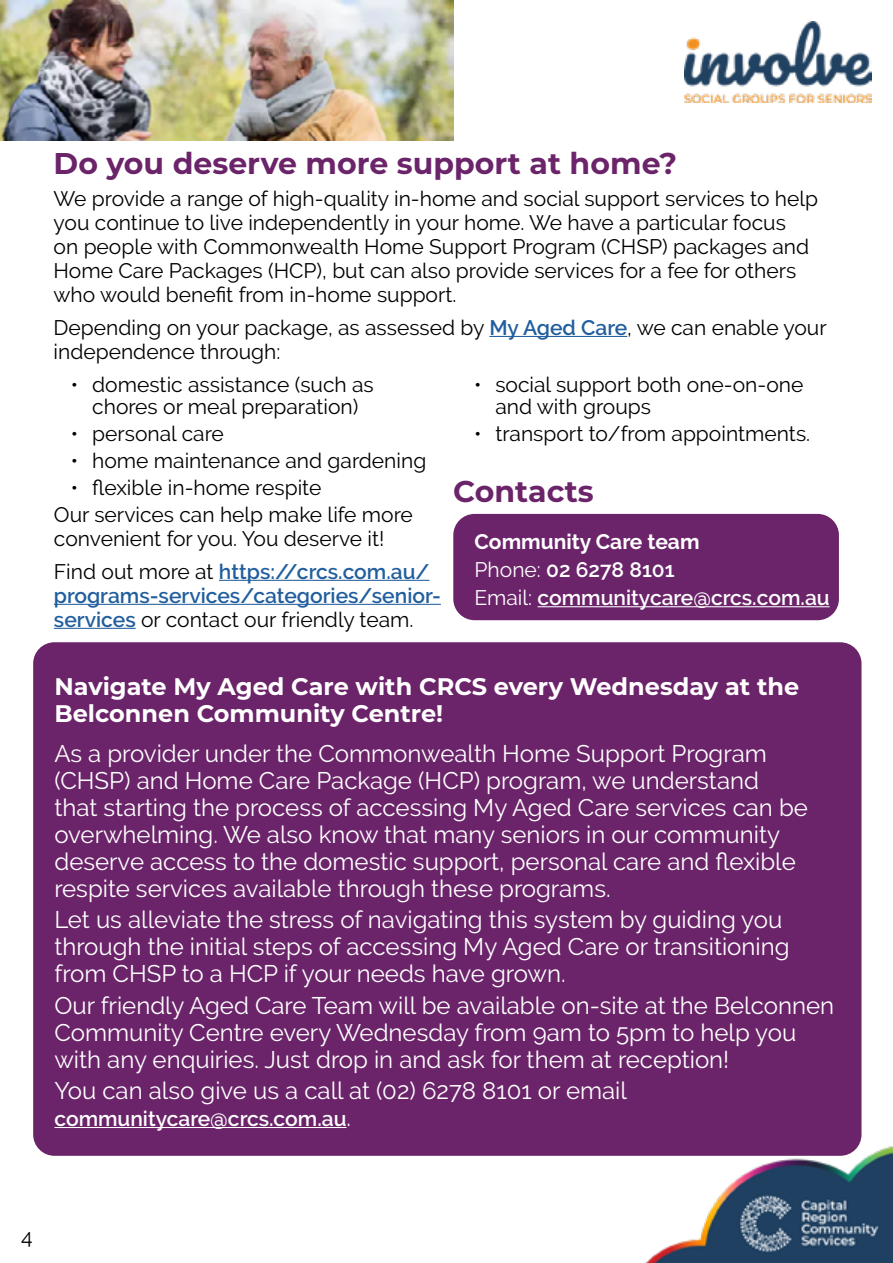
<style>
.page{position:relative;width:893px;height:1263px;background:#fff}
.page>*{position:absolute;margin:0;border:0;box-sizing:border-box;transform-origin:0 0}
.t1{font:700 30px "Montserrat";color:#6b246a}
.t2{font:24px/27px "Raleway";color:#fff}
.t3{font:700 24px/27px "Montserrat";color:#fff}
.t4{font:21px/24px "Raleway";color:#000}
.t5{font:600 21px/24px "Raleway";color:#215e9e}
.t6{font:600 21px/28.2px "Raleway";color:#fff}
.s1{font-weight:600;color:#215e9e}
.s2{font-weight:400;color:#000}
.s3{font-weight:700}
.s4{font-weight:400}
.s5{font-weight:400;font-size:24px}
</style>
<div class="page">
<img style="left:0;top:0;width:893px;height:1263px">
<img style="left:685px;top:21px;width:187px;height:81px">
<hr style="left:219px;top:580px;width:210px;height:1px;background:#215e9e">
<hr style="left:54px;top:604px;width:387px;height:1px;background:#215e9e">
<hr style="left:54px;top:628px;width:82px;height:1px;background:#215e9e">
<hr style="left:489px;top:336px;width:138px;height:1px;background:#215e9e">
<img style="left:0;top:1px;width:454px;height:139px">
<div style="left:453px;top:514px;width:386px;height:106px;background:#6b246a;border-radius:21px"></div>
<hr style="left:538px;top:606px;width:292px;height:1px;background:#fff">
<div style="left:33px;top:642px;width:828px;height:514px;background:#6b246a;border-radius:21px"></div>
<hr style="left:54px;top:1127px;width:292px;height:1px;background:#fff">
<p class="t1" style="left:54px;top:142px;width:625px">Do you deserve more support at home?</p>
<p class="t4" style="left:54px;top:187px;width:766px">We provide a range of high-quality in-home and social support services to help you continue to live independently in your home. We have a particular focus<br>on people with Commonwealth Home Support Program (CHSP) packages and Home Care Packages (HCP), but can also provide services for a fee for others who would benefit from in-home support.</p>
<p class="t4" style="left:54px;top:315px;width:775px">Depending on your package, as assessed by <span class="s1">My Aged Care</span>, we can enable your independence through:</p>
<p class="t4" style="left:71px;top:373px;width:304px;line-height:22.5px;text-align:center">• domestic assistance (such as chores or meal preparation)</p>
<p class="t4" style="left:71px;top:422px;width:154px">• personal care</p>
<p class="t4" style="left:71px;top:448px;width:357px">• home maintenance and gardening</p>
<p class="t4" style="left:71px;top:475px;width:252px">• flexible in-home respite</p>
<p class="t4" style="left:54px;top:503px;width:360px">Our services can help make life more convenient for you. You deserve it!</p>
<p class="t5" style="left:54px;top:559px;width:388px"><span class="s2">Find out more at</span> https://crcs.com.au/ programs-services/categories/senior&shy;services <span class="s2">or contact our friendly team.</span></p>
<p class="t4" style="left:495px;top:373px;width:310px;line-height:22.5px;text-indent:-21px">• social support both one-on-one and with groups</p>
<p class="t4" style="left:474px;top:422px;width:338px">• transport to/from appointments.</p>
<p class="t1" style="left:453px;top:470px;width:142px">Contacts</p>
<p class="t6" style="left:475px;top:527px;width:357px"><span class="s3">Community Care team<br></span><span class="s4">Phone:</span> 02 6278 8101<br><span class="s4">Email:</span> communitycare@crcs.com.au</p>
<p class="t3" style="left:54px;top:672px;width:746px">Navigate My Aged Care with CRCS every Wednesday at the<br>Belconnen Community Centre!</p>
<p class="t2" style="left:54px;top:740px;width:755px">As a provider under the Commonwealth Home Support Program (CHSP) and Home Care Package (HCP) program, we understand that starting the process of accessing My Aged Care services can be overwhelming. We also know that many seniors in our community deserve access to the domestic support, personal care and flexible respite services available through these programs.</p>
<p class="t2" style="left:54px;top:906px;width:737px">Let us alleviate the stress of navigating this system by guiding you through the initial steps of accessing My Aged Care or transitioning from CHSP to a HCP if your needs have grown.</p>
<p class="t2" style="left:54px;top:992px;width:781px">Our friendly Aged Care Team will be available on-site at the Belconnen<br>Community Centre every Wednesday from 9am to 5pm to help you with any enquiries. Just drop in and ask for them at reception!</p>
<p class="t2" style="left:54px;top:1077px;width:574px">You can also give us a call at (02) 6278 8101 or email</p>
<p class="t6" style="left:54px;top:1104px;width:298px">communitycare@crcs.com.au<span class="s5">.</span></p>
<p class="t4" style="left:21px;top:1225px;width:13px">4</p>
</div>
